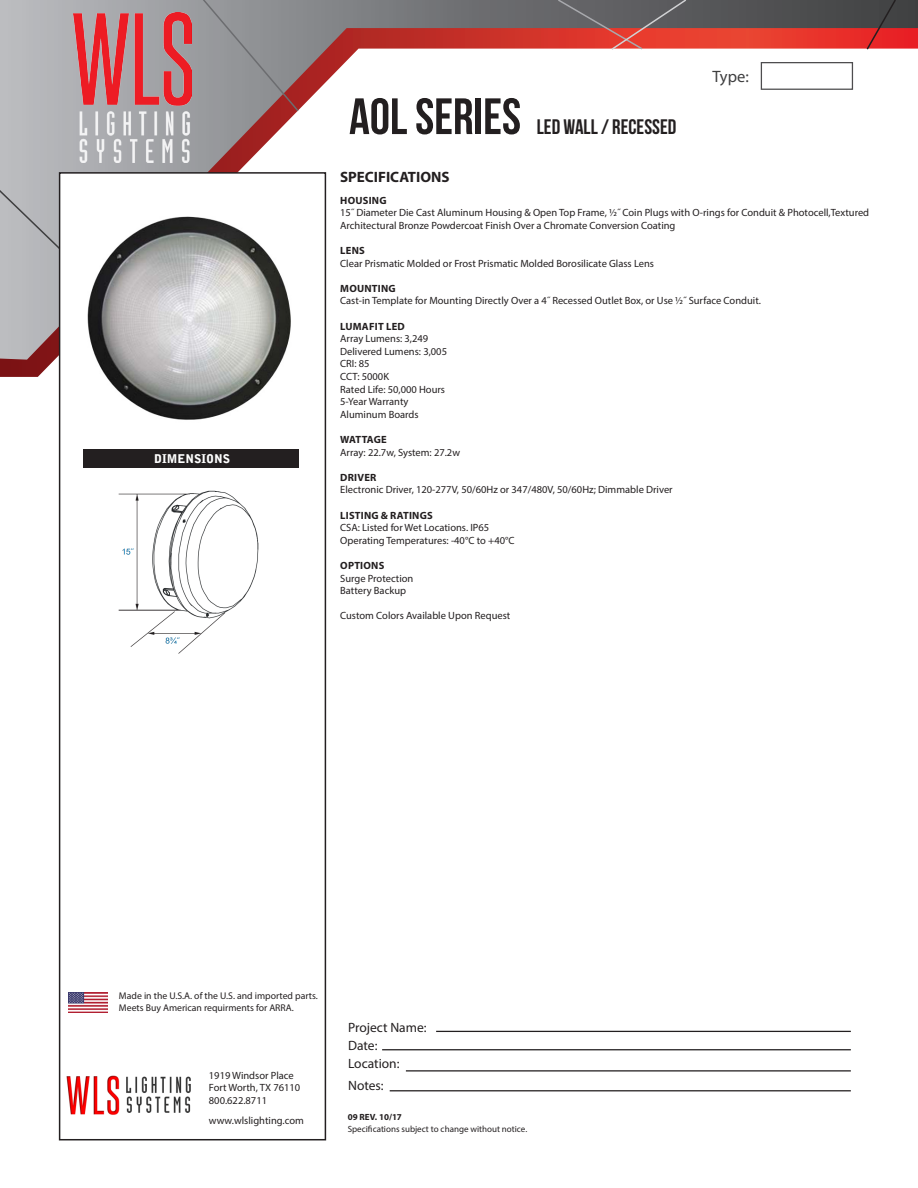
<style>
.page{position:relative;width:918px;height:1188px;background:#fff}
.page>*{position:absolute;margin:0;border:0;box-sizing:border-box;transform-origin:0 0}
.t1{font:51px "Bebas Neue";color:#231f20}
.t2{font:21px "Bebas Neue";color:#231f20}
.t3{font:16.5px "Myriad Pro";color:#3e3e3f}
.t4{font:700 15px "Myriad Pro";color:#231f20}
.t5{font:13.5px "Myriad Pro";color:#231f20}
.t6{font:900 12px "Bell Gothic Std";color:#fff}
.t7{font:10.5px/12.6px "Myriad Pro";color:#231f20}
.t8{font:700 10.5px "Myriad Pro";letter-spacing:.02em;color:#231f20}
.t9{font:700 10.5px "Myriad Pro";letter-spacing:-.02em;color:#231f20}
.t10{font:9.75px/11.7px "Myriad Pro";color:#231f20}
.t11{font:9px "Myriad Pro";color:#231f20}
.t12{font:700 9px "Myriad Pro";color:#231f20}
</style>
<div class="page">
<svg style="left:0;top:0;width:918px;height:360px"></svg>
<div style="left:0;top:184px;width:59px;height:118px;background:#b7b8bb"></div>
<svg style="left:190px;top:0;width:110px;height:113px"></svg>
<svg style="left:556px;top:0;width:132px;height:51px"></svg>
<svg style="left:865px;top:0;width:32px;height:51px"></svg>
<img style="left:74px;top:13px;width:118px;height:150px">
<div style="left:60px;top:173px;width:265px;height:967px;background:#fff"></div>
<div style="left:59px;top:172px;width:267px;height:968px;border:2px solid #231f20"></div>
<div style="left:83px;top:449px;width:216px;height:19px;background:#231f20"></div>
<img style="left:68px;top:992px;width:40px;height:20px">
<img style="left:66px;top:1076px;width:125px;height:39px">
<hr style="left:436px;top:1031px;width:415px;height:1px;background:#231f20">
<hr style="left:382px;top:1049px;width:469px;height:1px;background:#231f20">
<hr style="left:406px;top:1070px;width:445px;height:2px;background:#231f20">
<hr style="left:390px;top:1090px;width:461px;height:1px;background:#231f20">
<div style="left:761px;top:62px;width:92px;height:28px;border:1px solid #4e4d4f"></div>
<img style="left:87px;top:216px;width:204px;height:204px">
<img style="left:118px;top:490px;width:141px;height:164px">
<p class="t6" style="left:154px;top:452px;width:78px">DIMENSIONS</p>
<p class="t1" style="left:349px;top:88px;width:173px">AOL SERIES</p>
<p class="t2" style="left:537px;top:115px;width:141px">LED WALL / RECESSED</p>
<p class="t3" style="left:712px;top:66px;width:38px">Type:</p>
<p class="t4" style="left:340px;top:167px;width:111px">SPECIFICATIONS</p>
<p class="t8" style="left:340px;top:193px;width:48px">HOUSING</p>
<p class="t7" style="left:340px;top:206px;width:531px">15˝ Diameter Die Cast Aluminum Housing &amp; Open Top Frame, ½˝ Coin Plugs with O-rings for Conduit &amp; Photocell,Textured<br>Architectural Bronze Powdercoat Finish Over a Chromate Conversion Coating</p>
<p class="t8" style="left:340px;top:244px;width:26px">LENS</p>
<p class="t7" style="left:340px;top:257px;width:315px">Clear Prismatic Molded or Frost Prismatic Molded Borosilicate Glass Lens</p>
<p class="t8" style="left:340px;top:281px;width:57px">MOUNTING</p>
<p class="t7" style="left:340px;top:294px;width:422px">Cast-in Template for Mounting Directly Over a 4˝ Recessed Outlet Box, or Use ½˝ Surface Conduit.</p>
<p class="t8" style="left:340px;top:319px;width:66px">LUMAFIT LED</p>
<p class="t7" style="left:340px;top:332px;width:90px">Array Lumens: 3,249</p>
<p class="t7" style="left:340px;top:345px;width:108px">Delivered Lumens: 3,005</p>
<p class="t7" style="left:340px;top:357px;width:31px">CRI: 85</p>
<p class="t7" style="left:340px;top:370px;width:50px">CCT: 5000K</p>
<p class="t7" style="left:340px;top:383px;width:106px">Rated Life: 50,000 Hours</p>
<p class="t7" style="left:340px;top:395px;width:70px">5-Year Warranty</p>
<p class="t7" style="left:340px;top:408px;width:80px">Aluminum Boards</p>
<p class="t9" style="left:340px;top:433px;width:48px">WATTAGE</p>
<p class="t7" style="left:340px;top:446px;width:121px">Array: 22.7w, System: 27.2w</p>
<p class="t8" style="left:340px;top:470px;width:38px">DRIVER</p>
<p class="t7" style="left:340px;top:483px;width:334px">Electronic Driver, 120-277V, 50/60Hz or 347/480V, 50/60Hz; Dimmable Driver</p>
<p class="t8" style="left:340px;top:508px;width:94px">LISTING &amp; RATINGS</p>
<p class="t7" style="left:340px;top:521px;width:151px">CSA: Listed for Wet Locations. IP65</p>
<p class="t7" style="left:340px;top:534px;width:176px">Operating Temperatures: -40°C to +40°C</p>
<p class="t8" style="left:340px;top:559px;width:46px">OPTIONS</p>
<p class="t7" style="left:340px;top:572px;width:75px">Surge Protection</p>
<p class="t7" style="left:340px;top:584px;width:67px">Battery Backup</p>
<p class="t7" style="left:340px;top:609px;width:172px">Custom Colors Available Upon Request</p>
<p class="t10" style="left:119px;top:990px;width:200px">Made in the U.S.A. of the U.S. and imported parts.<br>Meets Buy American requirments for ARRA.</p>
<p class="t7" style="left:209px;top:1069px;width:86px">1919 Windsor Place</p>
<p class="t7" style="left:209px;top:1081px;width:93px">Fort Worth, TX 76110</p>
<p class="t7" style="left:209px;top:1094px;width:60px">800.622.8711</p>
<p class="t7" style="left:209px;top:1114px;width:96px">www.wlslighting.com</p>
<p class="t5" style="left:348px;top:1019px;width:80px">Project Name:</p>
<p class="t5" style="left:348px;top:1037px;width:31px">Date:</p>
<p class="t5" style="left:348px;top:1055px;width:53px">Location:</p>
<p class="t5" style="left:348px;top:1077px;width:37px">Notes:</p>
<p class="t11" style="left:348px;top:1123px;width:181px">Specifications subject to change without notice.</p>
<p class="t12" style="left:348px;top:1111px;width:56px">09 REV. 10/17</p>
</div>
